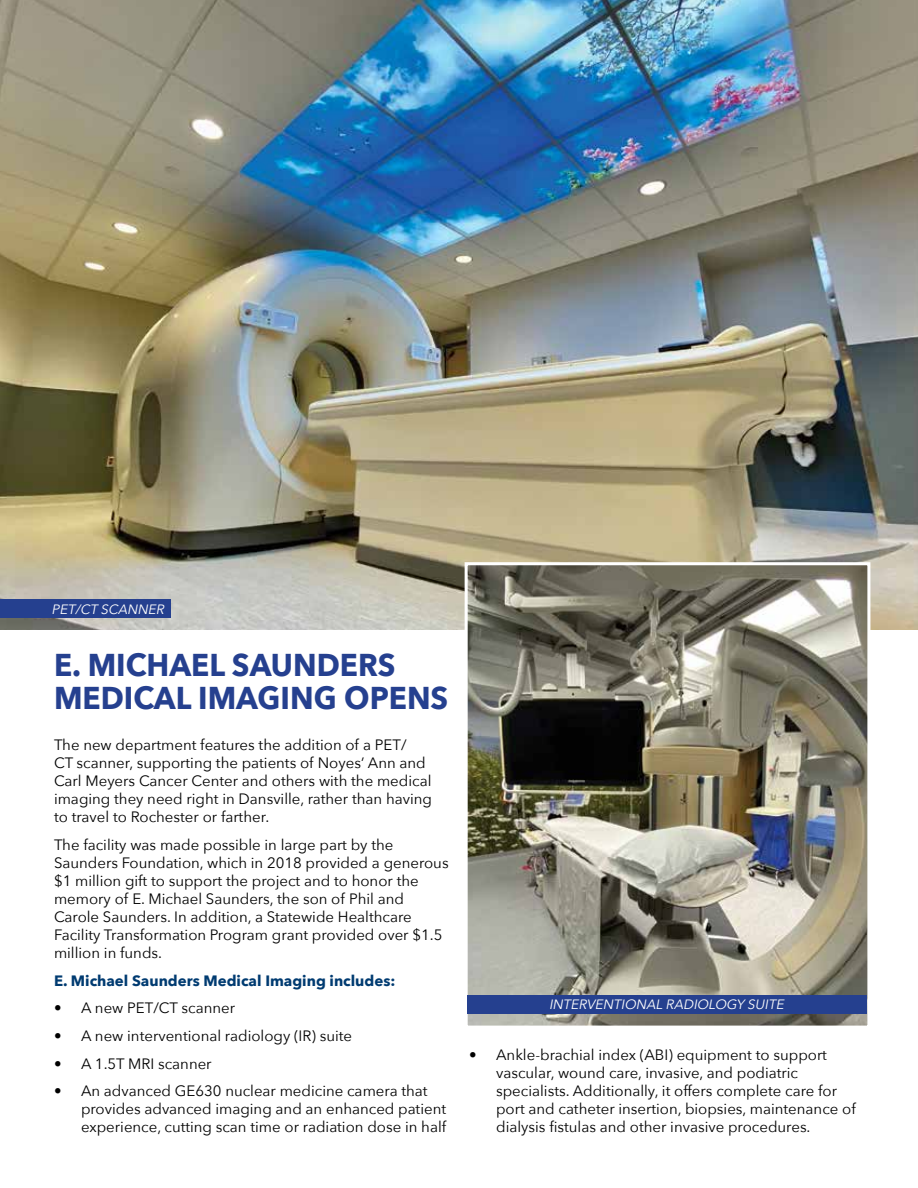
<style>
.page{position:relative;width:918px;height:1188px;background:#fff}
.page>*{position:absolute;margin:0;border:0;box-sizing:border-box;transform-origin:0 0}
.t1{font:700 31.5px/33px "Avenir Next";color:#25408f;scale:.95 1}
.t2{font:15px/18px "Avenir Next";color:#000}
.t3{font:700 15px "Avenir Next";color:#003b71}
.t4{font:italic 13.5px "Avenir Next";color:#fff}
</style>
<div class="page">
<img style="left:0;top:0;width:918px;height:629px">
<img style="left:469px;top:566px;width:397px;height:459px">
<div style="left:465px;top:562px;width:405px;height:467px;border:3px solid #fff"></div>
<div style="left:0;top:599px;width:171px;height:19px;background:#25408f"></div>
<div style="left:468px;top:996px;width:399px;height:18px;background:#25408f"></div>
<p class="t4" style="left:52px;top:598px;width:118px">PET/CTSCANNER</p>
<h1 class="t1" style="left:54px;top:648px;width:417px">E. MICHAEL SAUNDERS<br>MEDICAL IMAGING OPENS</h1>
<p class="t2" style="left:54px;top:735px;width:380px">The new department features the addition of a PET/<br>CT scanner, supporting the patients of Noyes’ Ann and Carl Meyers Cancer Center and others with the medical imaging they need right in Dansville, rather than having to travel to Rochester or farther.</p>
<p class="t2" style="left:54px;top:835px;width:396px">The facility was made possible in large part by the Saunders Foundation, which in 2018 provided a generous $1 million gift to support the project and to honor the memory of E. Michael Saunders, the son of Phil and Carole Saunders. In addition, a Statewide Healthcare Facility Transformation Program grant provided over $1.5 million in funds.</p>
<p class="t3" style="left:54px;top:967px;width:343px">E. Michael Saunders Medical Imaging includes:</p>
<p class="t2" style="left:54px;top:998px;width:183px">• A new PET/CT scanner</p>
<p class="t2" style="left:54px;top:1026px;width:300px">• A new interventional radiology (IR) suite</p>
<p class="t2" style="left:54px;top:1054px;width:159px">• A 1.5T MRI scanner</p>
<p class="t2" style="left:81px;top:1082px;width:367px;text-indent:-27px">• An advanced GE630 nuclear medicine camera that provides advanced imaging and an enhanced patient experience, cutting scan time or radiation dose in half</p>
<p class="t4" style="left:549px;top:993px;width:240px">INTERVENTIONALRADIOLOGY SUITE</p>
<p class="t2" style="left:496px;top:1046px;width:361px;text-indent:-27px">• Ankle-brachial index (ABI) equipment to support vascular, wound care, invasive, and podiatric specialists. Additionally, it offers complete care for port and catheter insertion, biopsies, maintenance of dialysis fistulas and other invasive procedures.</p>
</div>
